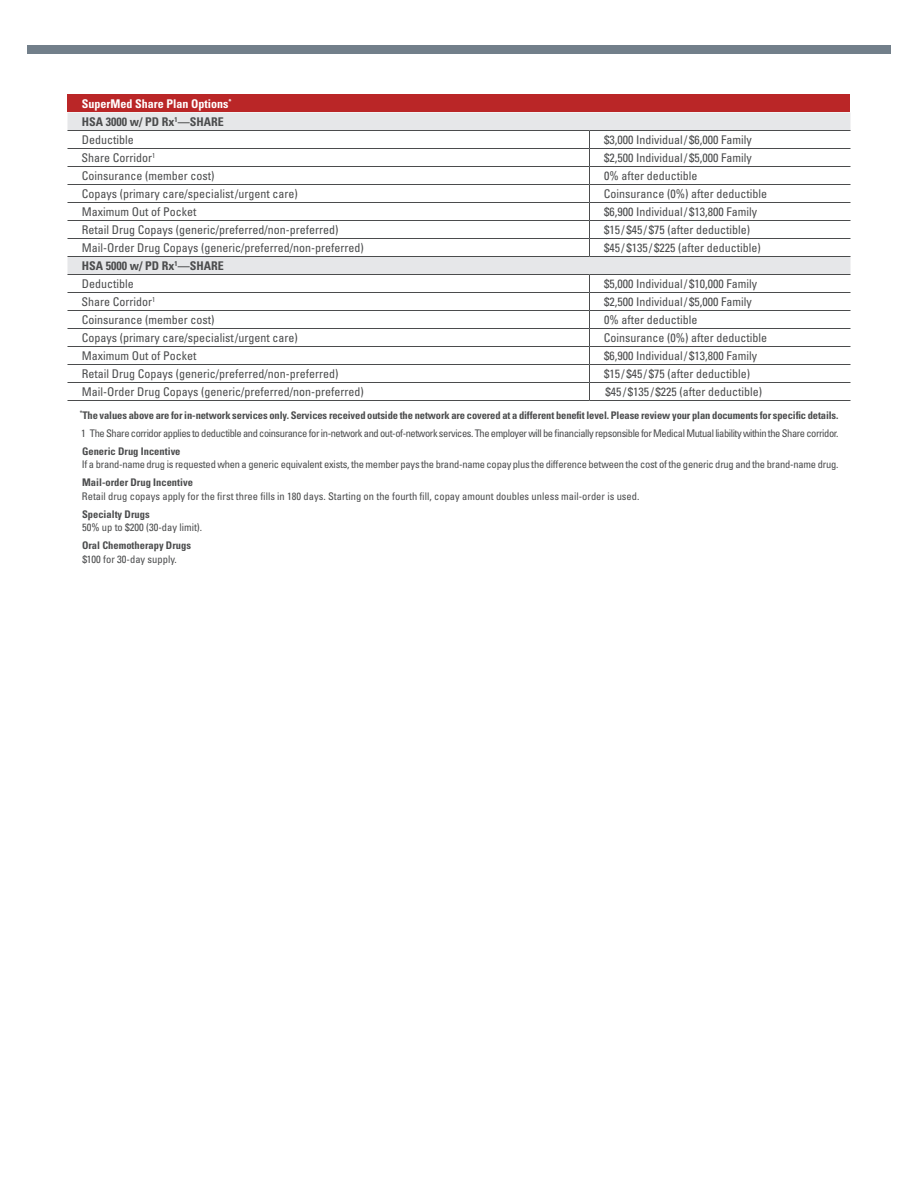
<style>
.page{position:relative;width:918px;height:1188px;background:#fff}
.page>*{position:absolute;margin:0;border:0;box-sizing:border-box;transform-origin:0 0}
.t1{font:condensed 12px "Univers LT Std";color:#4b4c4d}
.t2{font:700 condensed 12px "Univers LT Std";color:#4b4c4d}
.t3{font:700 condensed 12px "Univers LT Std";color:#fff}
.t4{font:700 condensed 10.5px "Univers LT Std";letter-spacing:-.01em;color:#4b4c4d}
.t5{font:condensed 10.5px "Univers LT Std";letter-spacing:-.04em;color:#4b4c4d}
.t6{font:condensed 10.5px "Univers LT Std";color:#4b4c4d}
.t7{font:condensed 10.5px "Univers LT Std";letter-spacing:-.02em;color:#4b4c4d}
</style>
<div class="page">
<div style="left:27px;top:45px;width:864px;height:9px;background:#727f8a"></div>
<div style="left:68px;top:94px;width:782px;height:18px;background:#ba2627"></div>
<svg style="left:68px;top:112px;width:782px;height:162px"></svg>
<hr style="left:68px;top:130px;width:522px;height:1px;background:#4b4c4d">
<hr style="left:590px;top:130px;width:260px;height:1px;background:#4b4c4d">
<hr style="left:68px;top:256px;width:522px;height:1px;background:#4b4c4d">
<hr style="left:590px;top:256px;width:260px;height:1px;background:#4b4c4d">
<hr style="left:68px;top:274px;width:522px;height:1px;background:#4b4c4d">
<hr style="left:590px;top:274px;width:260px;height:1px;background:#4b4c4d">
<hr style="left:68px;top:400px;width:522px;height:1px;background:#4b4c4d">
<hr style="left:590px;top:400px;width:260px;height:1px;background:#4b4c4d">
<hr style="left:68px;top:148px;width:521px;height:1px;background:#4b4c4d">
<hr style="left:590px;top:148px;width:260px;height:1px;background:#4b4c4d">
<hr style="left:68px;top:166px;width:521px;height:1px;background:#4b4c4d">
<hr style="left:590px;top:166px;width:260px;height:1px;background:#4b4c4d">
<hr style="left:68px;top:184px;width:521px;height:1px;background:#4b4c4d">
<hr style="left:590px;top:184px;width:260px;height:1px;background:#4b4c4d">
<hr style="left:68px;top:202px;width:521px;height:1px;background:#4b4c4d">
<hr style="left:590px;top:202px;width:260px;height:1px;background:#4b4c4d">
<hr style="left:68px;top:220px;width:521px;height:1px;background:#4b4c4d">
<hr style="left:590px;top:220px;width:260px;height:1px;background:#4b4c4d">
<hr style="left:68px;top:238px;width:521px;height:1px;background:#4b4c4d">
<hr style="left:590px;top:238px;width:260px;height:1px;background:#4b4c4d">
<hr style="left:68px;top:292px;width:521px;height:1px;background:#4b4c4d">
<hr style="left:590px;top:292px;width:260px;height:1px;background:#4b4c4d">
<hr style="left:68px;top:310px;width:521px;height:1px;background:#4b4c4d">
<hr style="left:590px;top:310px;width:260px;height:1px;background:#4b4c4d">
<hr style="left:68px;top:328px;width:521px;height:1px;background:#4b4c4d">
<hr style="left:590px;top:328px;width:260px;height:1px;background:#4b4c4d">
<hr style="left:68px;top:346px;width:521px;height:1px;background:#4b4c4d">
<hr style="left:590px;top:346px;width:260px;height:1px;background:#4b4c4d">
<hr style="left:68px;top:364px;width:521px;height:1px;background:#4b4c4d">
<hr style="left:590px;top:364px;width:260px;height:1px;background:#4b4c4d">
<hr style="left:68px;top:382px;width:521px;height:1px;background:#4b4c4d">
<hr style="left:590px;top:382px;width:260px;height:1px;background:#4b4c4d">
<svg style="left:589px;top:131px;width:1px;height:125px"></svg>
<svg style="left:589px;top:275px;width:1px;height:125px"></svg>
<p class="t3" style="left:82px;top:96px;width:151px">SuperMed Share Plan Options<sup>*</sup></p>
<p class="t2" style="left:82px;top:114px;width:143px">HSA 3000 w/ PD Rx<sup>1</sup>—SHARE</p>
<p class="t1" style="left:82px;top:132px;width:53px">Deductible</p>
<p class="t1" style="left:604px;top:132px;width:149px">$3,000 Individual/ $6,000 Family</p>
<p class="t1" style="left:81px;top:150px;width:75px">Share Corridor<sup>1</sup></p>
<p class="t1" style="left:604px;top:150px;width:149px">$2,500 Individual/ $5,000 Family</p>
<p class="t1" style="left:82px;top:168px;width:134px">Coinsurance (member cost)</p>
<p class="t1" style="left:604px;top:168px;width:95px">0% after deductible</p>
<p class="t1" style="left:82px;top:186px;width:218px">Copays (primary care/specialist/urgent care)</p>
<p class="t1" style="left:604px;top:186px;width:165px">Coinsurance (0%) after deductible</p>
<p class="t1" style="left:82px;top:204px;width:116px">Maximum Out of Pocket</p>
<p class="t1" style="left:604px;top:204px;width:154px">$6,900 Individual/ $13,800 Family</p>
<p class="t1" style="left:82px;top:222px;width:258px">Retail Drug Copays (generic/preferred/non-preferred)</p>
<p class="t1" style="left:604px;top:222px;width:147px">$15 / $45 / $75 (after deductible)</p>
<p class="t1" style="left:82px;top:240px;width:283px">Mail-Order Drug Copays (generic/preferred/non-preferred)</p>
<p class="t1" style="left:604px;top:240px;width:158px">$45 / $135 / $225 (after deductible)</p>
<p class="t2" style="left:82px;top:258px;width:143px">HSA 5000 w/ PD Rx<sup>1</sup>—SHARE</p>
<p class="t1" style="left:82px;top:276px;width:53px">Deductible</p>
<p class="t1" style="left:604px;top:276px;width:154px">$5,000 Individual/ $10,000 Family</p>
<p class="t1" style="left:81px;top:294px;width:75px">Share Corridor<sup>1</sup></p>
<p class="t1" style="left:604px;top:294px;width:149px">$2,500 Individual/ $5,000 Family</p>
<p class="t1" style="left:82px;top:312px;width:134px">Coinsurance (member cost)</p>
<p class="t1" style="left:604px;top:312px;width:95px">0% after deductible</p>
<p class="t1" style="left:82px;top:330px;width:218px">Copays (primary care/specialist/urgent care)</p>
<p class="t1" style="left:604px;top:330px;width:165px">Coinsurance (0%) after deductible</p>
<p class="t1" style="left:82px;top:348px;width:116px">Maximum Out of Pocket</p>
<p class="t1" style="left:604px;top:348px;width:154px">$6,900 Individual/ $13,800 Family</p>
<p class="t1" style="left:82px;top:366px;width:258px">Retail Drug Copays (generic/preferred/non-preferred)</p>
<p class="t1" style="left:604px;top:366px;width:147px">$15 / $45 / $75 (after deductible)</p>
<p class="t1" style="left:82px;top:384px;width:283px">Mail-Order Drug Copays (generic/preferred/non-preferred)</p>
<p class="t1" style="left:606px;top:384px;width:158px">$45 / $135 / $225 (after deductible)</p>
<p class="t4" style="left:80px;top:408px;width:760px"><sup>*</sup>The values above are for in-network services only. Services received outside the network are covered at a different benefit level. Please review your plan documents for specific details.</p>
<p class="t5" style="left:81px;top:426px;width:759px">1 The Share corridor applies to deductible and coinsurance for in-network and out-of-network services. The employer will be financially repsonsible for Medical Mutual liability within the Share corridor.</p>
<p class="t4" style="left:82px;top:444px;width:100px">Generic Drug Incentive</p>
<p class="t7" style="left:82px;top:458px;width:758px">If a brand-name drug is requested when a generic equivalent exists, the member pays the brand-name copay plus the difference between the cost of the generic drug and the brand-name drug.</p>
<p class="t4" style="left:82px;top:476px;width:112px">Mail-order Drug Incentive</p>
<p class="t6" style="left:82px;top:489px;width:559px">Retail drug copays apply for the first three fills in 180 days. Starting on the fourth fill, copay amount doubles unless mail-order is used.</p>
<p class="t4" style="left:82px;top:507px;width:69px">Specialty Drugs</p>
<p class="t6" style="left:82px;top:521px;width:122px">50% up to $200 (30-day limit).</p>
<p class="t4" style="left:82px;top:539px;width:111px">Oral Chemotherapy Drugs</p>
<p class="t6" style="left:82px;top:552px;width:96px">$100 for 30-day supply.</p>
</div>
